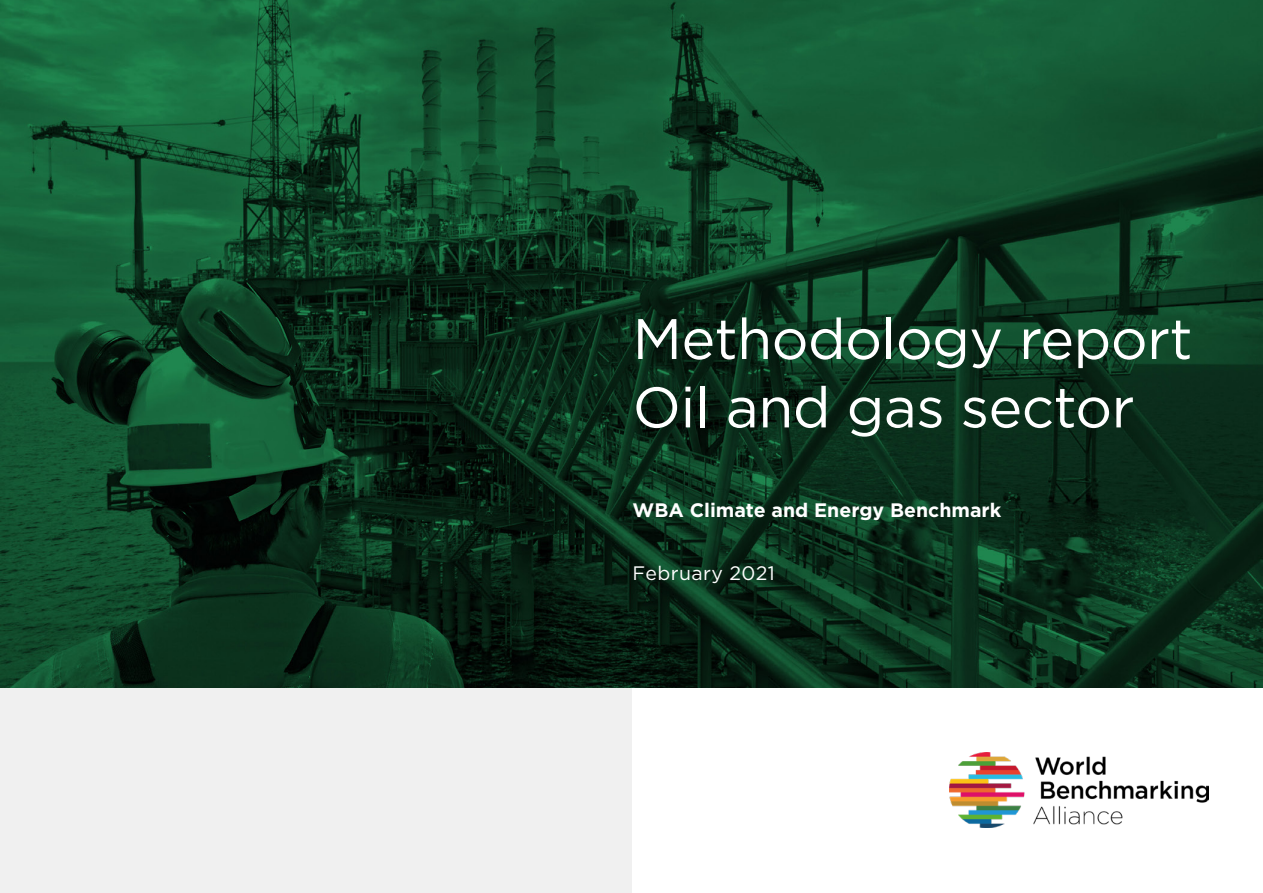
<style>
.page{position:relative;width:1263px;height:893px;background:#fff}
.page>*{position:absolute;margin:0;border:0;box-sizing:border-box;transform-origin:0 0}
.t1{font:57px/68.4px "Gotham HTF";letter-spacing:-.01em;color:#fff}
.t2{font:700 19.5px "Gotham HTF";color:#fff}
.t3{font:19.5px "Gotham HTF";letter-spacing:.02em;color:#fff}
</style>
<div class="page">
<div style="left:0;top:687px;width:631px;height:206px;background:#f0f0f0"></div>
<img style="left:0;top:121px;width:1263px;height:566px">
<svg style="left:0;top:0;width:1263px;height:121px;background:#166139"></svg>
<img style="left:949px;top:753px;width:260px;height:74px">
<p class="t1" style="left:632px;top:304px;width:561px">Methodology report<br>Oil and gas sector</p>
<p class="t2" style="left:632px;top:499px;width:370px">WBA Climate and Energy Benchmark</p>
<p class="t3" style="left:632px;top:562px;width:144px">February 2021</p>
</div>
